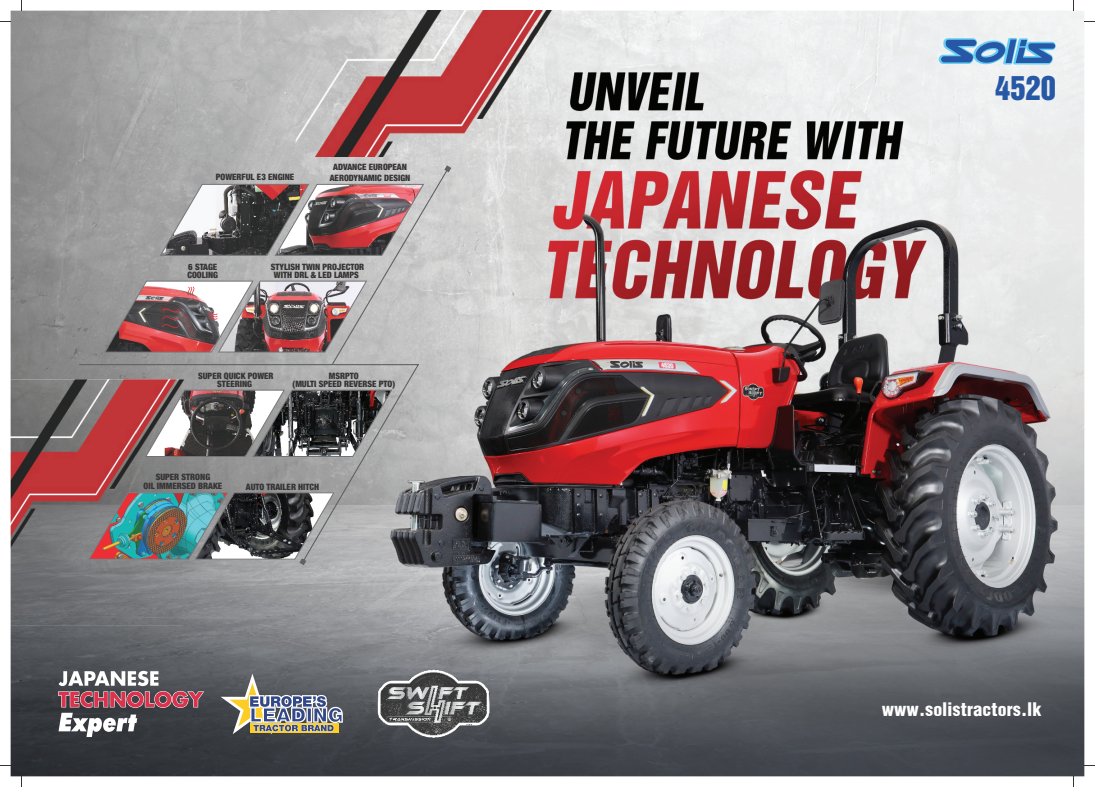
<style>
.page{position:relative;width:1095px;height:787px;background:#fff}
.page>*{position:absolute;margin:0;border:0;box-sizing:border-box;transform-origin:0 0}
.t1{font:30.38px "Helvetica Inserat LT Std";color:#2658a5}
.t2{font:20.25px "Helvetica Condensed Black Se";color:#fff}
.t3{font:900 condensed 8.75px/8.1px "Helvetica Neue";color:#363434;text-align:center}
.t4{font:italic 2.62px "Helvetica Condensed Black Se";color:#fff;scale:1.23 1}
</style>
<div class="page">
<img style="left:11px;top:11px;width:1073px;height:765px">
<img style="left:271px;top:11px;width:291px;height:146px">
<img style="left:11px;top:379px;width:173px;height:246px">
<svg style="left:58px;top:670px;width:146px;height:67px;background:#79676e"></svg>
<svg style="left:221px;top:673px;width:122px;height:61px;background:#82827e"></svg>
<svg style="left:79px;top:165px;width:372px;height:200px;background:#b1b1b1"></svg>
<svg style="left:160px;top:184px;width:264px;height:72px;background:#897778"></svg>
<img style="left:104px;top:281px;width:263px;height:71px">
<svg style="left:88px;top:364px;width:331px;height:201px;background:#857d7e"></svg>
<img style="left:377px;top:669px;width:113px;height:70px">
<svg style="left:939px;top:38px;width:117px;height:26px;background:#679bcc"></svg>
<p class="t3" style="left:216px;top:173px;width:80px">POWERFUL E3 ENGINE</p>
<p class="t3" style="left:330px;top:162px;width:82px;line-height:10.5px">ADVANCE EUROPEAN<br>AERODYNAMIC DESIGN</p>
<p class="t4" style="left:385px;top:194px;width:6px;rotate:-1deg">4520</p>
<p class="t3" style="left:187px;top:262px;width:32px;text-align:left">6 STAGE<br>COOLING</p>
<p class="t3" style="left:271px;top:262px;width:95px;line-height:8.5px">STYLISH TWIN PROJECTOR<br>WITH DRL &amp; LED LAMPS</p>
<p class="t3" style="left:198px;top:372px;width:77px">SUPER QUICK POWER<br>STEERING</p>
<p class="t3" style="left:293px;top:371px;width:104px">MSRPTO<br>(MULTI SPEED REVERSE PTO)</p>
<p class="t3" style="left:144px;top:472px;width:80px;line-height:9.4px">SUPER STRONG<br>OIL IMMERSED BRAKE</p>
<p class="t3" style="left:246px;top:483px;width:75px">AUTO TRAILER HITCH</p>
<h1 class="t1" style="left:995px;top:70px;width:62px">4520</h1>
<h2 class="t2" style="left:882px;top:700px;width:161px">www.solistractors.lk</h2>
</div>
